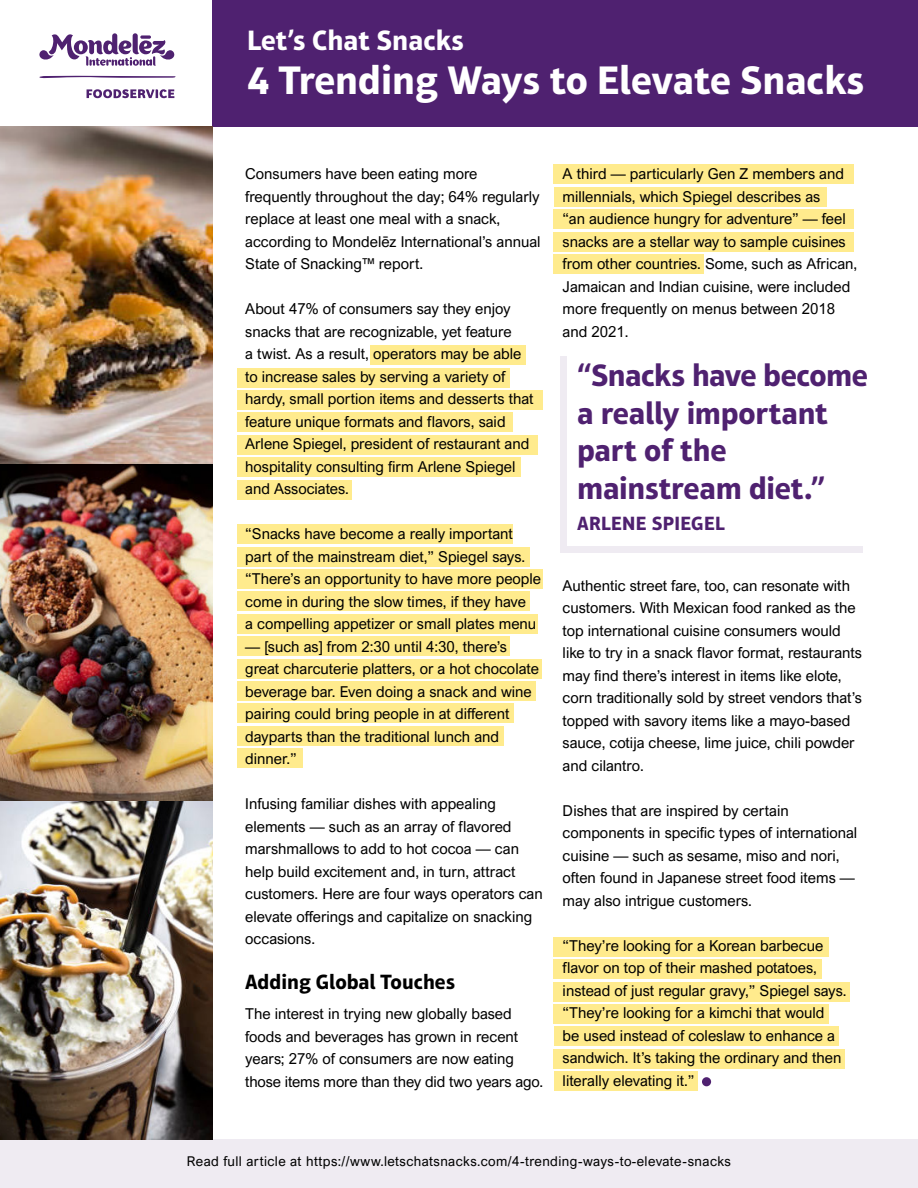
<style>
.page{position:relative;width:918px;height:1188px;background:#fff}
.page>*{position:absolute;margin:0;border:0;box-sizing:border-box;transform-origin:0 0}
.t1{font:700 40.5px "Aptifer Sans LTW01";color:#fff}
.t2{font:700 31.5px/37.8px "Aptifer Sans LTW01";letter-spacing:-.01em;color:#4f2170}
.t3{font:700 28.5px "Aptifer Sans LTW01";color:#fff}
.t4{font:700 21px "Aptifer Sans LTW01";color:#000}
.t5{font:700 19.5px "Aptifer Sans LTW01";letter-spacing:.015em;color:#4f2170}
.t6{font:15px/22.5px "Arial Nova";color:#000}
.t7{font:13.5px "Arial Nova";letter-spacing:.03em;color:#000}
</style>
<div class="page">
<div style="left:237px;top:524px;width:276px;height:20px;background:#ffeb8d"></div>
<div style="left:370px;top:345px;width:155px;height:20px;background:#ffeb8d"></div>
<div style="left:554px;top:165px;width:300px;height:19px;background:#ffeb8d"></div>
<div style="left:554px;top:937px;width:275px;height:20px;background:#ffeb8d"></div>
<div style="left:237px;top:547px;width:293px;height:20px;background:#ffeb8d"></div>
<div style="left:237px;top:368px;width:273px;height:19px;background:#ffeb8d"></div>
<div style="left:554px;top:187px;width:272px;height:20px;background:#ffeb8d"></div>
<div style="left:554px;top:959px;width:268px;height:20px;background:#ffeb8d"></div>
<div style="left:237px;top:592px;width:293px;height:19px;background:#ffeb8d"></div>
<div style="left:237px;top:413px;width:276px;height:19px;background:#ffeb8d"></div>
<div style="left:554px;top:232px;width:300px;height:19px;background:#ffeb8d"></div>
<div style="left:554px;top:1004px;width:275px;height:20px;background:#ffeb8d"></div>
<div style="left:237px;top:681px;width:299px;height:20px;background:#ffeb8d"></div>
<div style="left:237px;top:614px;width:300px;height:20px;background:#ffeb8d"></div>
<div style="left:237px;top:435px;width:300px;height:20px;background:#ffeb8d"></div>
<div style="left:554px;top:254px;width:150px;height:20px;background:#ffeb8d"></div>
<div style="left:554px;top:1026px;width:284px;height:20px;background:#ffeb8d"></div>
<div style="left:554px;top:1049px;width:291px;height:20px;background:#ffeb8d"></div>
<div style="left:554px;top:1071px;width:144px;height:20px;background:#ffeb8d"></div>
<div style="left:237px;top:703px;width:277px;height:20px;background:#ffeb8d"></div>
<div style="left:237px;top:636px;width:273px;height:20px;background:#ffeb8d"></div>
<div style="left:237px;top:457px;width:284px;height:20px;background:#ffeb8d"></div>
<div style="left:237px;top:726px;width:266px;height:20px;background:#ffeb8d"></div>
<div style="left:237px;top:659px;width:305px;height:19px;background:#ffeb8d"></div>
<div style="left:237px;top:480px;width:115px;height:19px;background:#ffeb8d"></div>
<div style="left:237px;top:748px;width:66px;height:20px;background:#ffeb8d"></div>
<div style="left:237px;top:569px;width:306px;height:20px;background:#ffeb8d"></div>
<div style="left:237px;top:390px;width:306px;height:20px;background:#ffeb8d"></div>
<div style="left:554px;top:209px;width:300px;height:20px;background:#ffeb8d"></div>
<div style="left:554px;top:982px;width:296px;height:19px;background:#ffeb8d"></div>
<div style="left:0;top:1139px;width:918px;height:49px;background:#efebf2"></div>
<svg style="left:39px;top:33px;width:135px;height:33px"></svg>
<svg style="left:87px;top:89px;width:87px;height:9px"></svg>
<svg style="left:39px;top:75px;width:137px;height:4px"></svg>
<div style="left:213px;top:0;width:705px;height:126px;background:#4f2170"></div>
<img style="left:0;top:126px;width:213px;height:1013px">
<div style="left:702px;top:1077px;width:9px;height:9px;background:#4f2170;border-radius:50%"></div>
<h3 class="t3" style="left:247px;top:23px;width:218px">Let’s Chat Snacks</h3>
<h1 class="t1" style="left:247px;top:55px;width:619px">4 Trending Ways to Elevate Snacks</h1>
<p class="t6" style="left:245px;top:163px;width:297px">Consumers have been eating more frequently throughout the day; 64% regularly replace at least one meal with a snack, according to Mondelēz International’s annual State of Snacking™ report.</p>
<p class="t6" style="left:245px;top:298px;width:290px">About 47% of consumers say they enjoy snacks that are recognizable, yet feature<br>a twist. As a result, operators may be able to increase sales by serving a variety of hardy, small portion items and desserts that feature unique formats and flavors, said Arlene Spiegel, president of restaurant and hospitality consulting firm Arlene Spiegel and Associates.</p>
<p class="t6" style="left:245px;top:523px;width:297px">“Snacks have become a really important part of the mainstream diet,” Spiegel says. “There’s an opportunity to have more people come in during the slow times, if they have<br>a compelling appetizer or small plates menu</p>
<p class="t6" style="left:245px;top:635px;width:295px">— [such as] from 2:30 until 4:30, there’s great charcuterie platters, or a hot chocolate beverage bar. Even doing a snack and wine pairing could bring people in at different dayparts than the traditional lunch and dinner.”</p>
<p class="t6" style="left:245px;top:793px;width:299px">Infusing familiar dishes with appealing elements — such as an array of flavored marshmallows to add to hot cocoa — can help build excitement and, in turn, attract customers. Here are four ways operators can elevate offerings and capitalize on snacking occasions.</p>
<h3 class="t4" style="left:245px;top:969px;width:211px">Adding Global Touches</h3>
<p class="t6" style="left:245px;top:1003px;width:300px">The interest in trying new globally based foods and beverages has grown in recent years; 27% of consumers are now eating those items more than they did two years ago.</p>
<p class="t6" style="left:563px;top:163px;width:296px">A third — particularly Gen Z members and millennials, which Spiegel describes as<br>“an audience hungry for adventure” — feel snacks are a stellar way to sample cuisines from other countries. Some, such as African, Jamaican and Indian cuisine, were included more frequently on menus between 2018 and 2021.</p>
<h2 class="t2" style="left:577px;top:356px;width:292px">“Snacks have become a really important part of the mainstream diet.”</h2>
<h3 class="t5" style="left:577px;top:512px;width:149px">ARLENE SPIEGEL</h3>
<p class="t6" style="left:563px;top:574px;width:301px">Authentic street fare, too, can resonate with customers. With Mexican food ranked as the top international cuisine consumers would like to try in a snack flavor format, restaurants may find there’s interest in items like elote, corn traditionally sold by street vendors that’s topped with savory items like a mayo-based sauce, cotija cheese, lime juice, chili powder and cilantro.</p>
<p class="t6" style="left:563px;top:799px;width:296px">Dishes that are inspired by certain components in specific types of international cuisine — such as sesame, miso and nori, often found in Japanese street food items — may also intrigue customers.</p>
<p class="t6" style="left:563px;top:934px;width:285px">“They’re looking for a Korean barbecue flavor on top of their mashed potatoes, instead of just regular gravy,” Spiegel says. “They’re looking for a kimchi that would<br>be used instead of coleslaw to enhance a sandwich. It’s taking the ordinary and then literally elevating it.”</p>
<p class="t7" style="left:187px;top:1153px;width:546px">Read full article at https://www.letschatsnacks.com/4-trending-ways-to-elevate-snacks</p>
</div>
